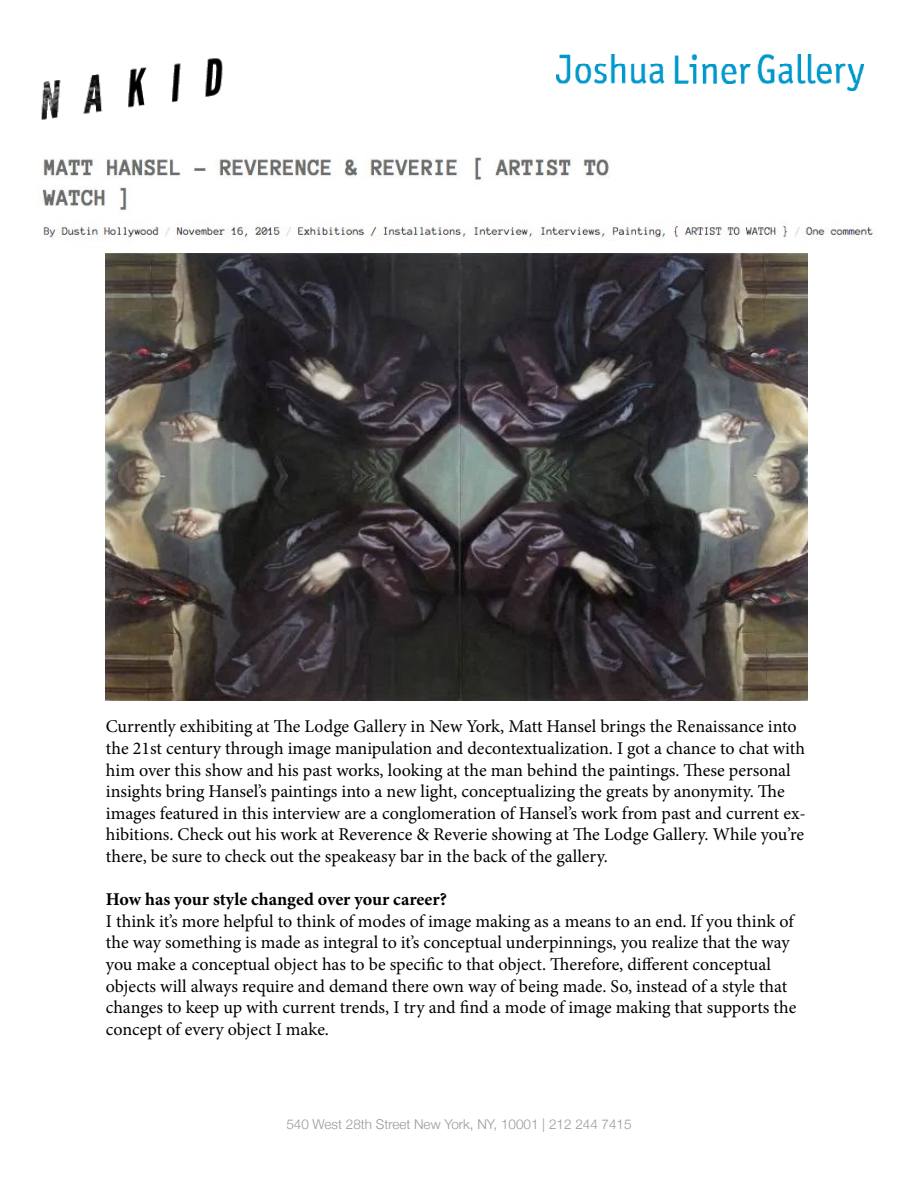
<style>
.page{position:relative;width:918px;height:1188px;background:#fff}
.page>*{position:absolute;margin:0;border:0;box-sizing:border-box;transform-origin:0 0}
.t1{font:18px/21.6px "Minion Pro";color:#000}
.t2{font:700 18px "Minion Pro";letter-spacing:-.005em;color:#000}
.t3{font:300 13.5px "Helvetica Neue";color:#97999c}
</style>
<div class="page">
<img style="left:556px;top:54px;width:308px;height:36px">
<img style="left:41px;top:58px;width:182px;height:62px">
<img style="left:41px;top:157px;width:832px;height:84px">
<img style="left:106px;top:254px;width:702px;height:446px">
<p class="t1" style="left:106px;top:716px;width:702px">Currently exhibiting at The Lodge Gallery in New York, Matt Hansel brings the Renaissance into the 21st century through image manipulation and decontextualization. I got a chance to chat with him over this show and his past works, looking at the man behind the paintings. These personal insights bring Hansel’s paintings into a new light, conceptualizing the greats by anonymity. The images featured in this interview are a conglomeration of Hansel’s work from past and current ex&shy;hibitions. Check out his work at Reverence &amp; Reverie showing at The Lodge Gallery. While you’re there, be sure to check out the speakeasy bar in the back of the gallery.</p>
<p class="t2" style="left:106px;top:887px;width:342px">How has your style changed over your career?</p>
<p class="t1" style="left:106px;top:910px;width:692px">I think it’s more helpful to think of modes of image making as a means to an end. If you think of the way something is made as integral to it’s conceptual underpinnings, you realize that the way you make a conceptual object has to be specific to that object. Therefore, different conceptual objects will always require and demand there own way of being made. So, instead of a style that changes to keep up with current trends, I try and find a mode of image making that supports the concept of every object I make.</p>
<p class="t3" style="left:286px;top:1113px;width:347px">540 West 28th Street New York, NY, 10001 | 212 244 7415</p>
</div>
